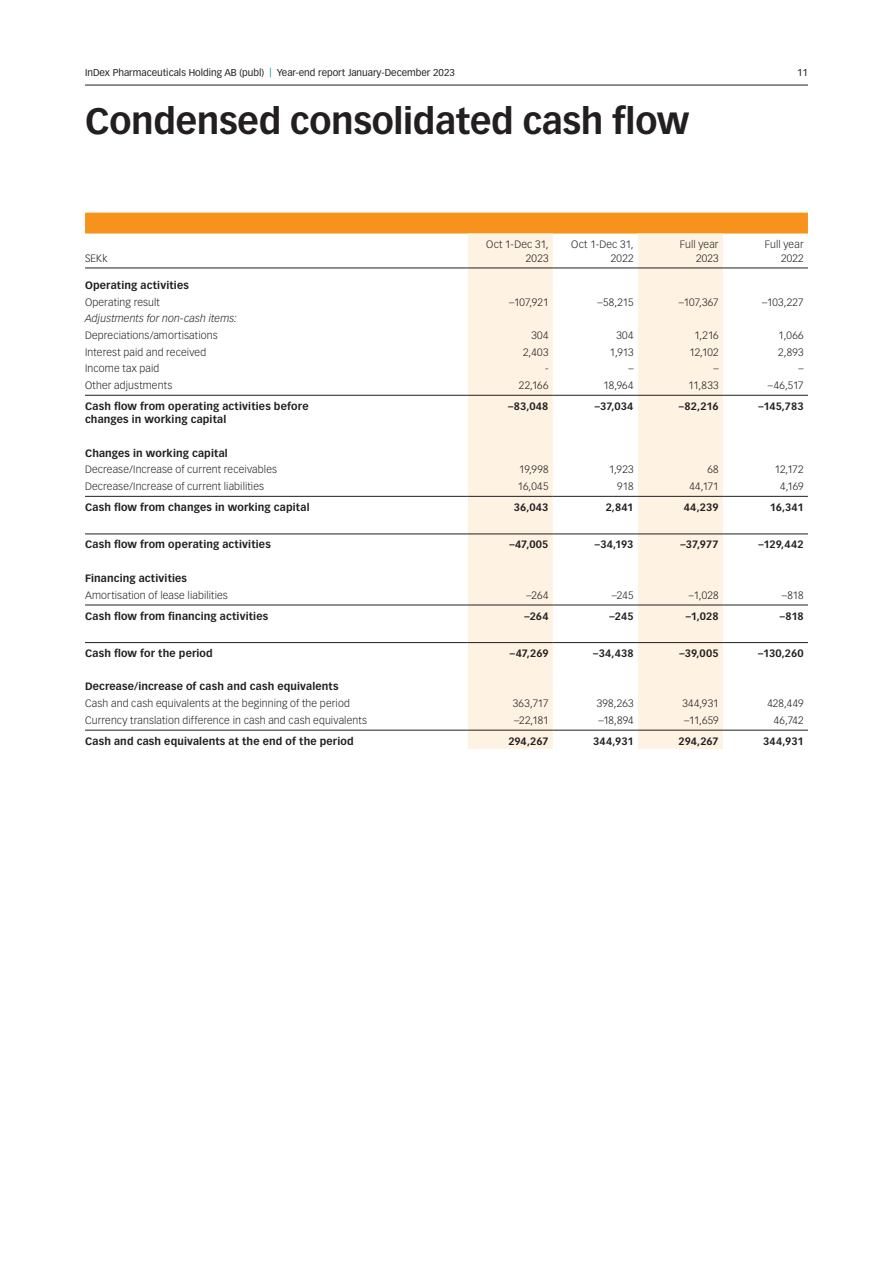
<style>
.page{position:relative;width:893px;height:1263px;background:#fff}
.page>*{position:absolute;margin:0;border:0;box-sizing:border-box;transform-origin:0 0}
.t1{font:700 36px "Vectora LT Pro";letter-spacing:-.01em;color:#231f20}
.t2{font:300 10.5px/13.5px "Vectora LT Pro";letter-spacing:.015em;color:#231f20;text-align:right}
.t3{font:700 10.5px/13.5px "Vectora LT Pro";letter-spacing:.015em;color:#231f20}
.t4{font:italic 300 10.5px "Vectora LT Pro";letter-spacing:.015em;color:#231f20}
.t5{font:9.75px "Vectora LT Pro";color:#231f20}
.s1{color:#007d8c}
</style>
<div class="page">
<hr style="left:85px;top:85px;width:723px;height:1px;background:#231f20">
<div style="left:85px;top:213px;width:723px;height:21px;background:#f7931d"></div>
<svg style="left:468px;top:234px;width:255px;height:515px;fill:#fef2e3"></svg>
<hr style="left:85px;top:268px;width:383px;height:1px;background:#231f20">
<hr style="left:468px;top:268px;width:85px;height:1px;background:#231f20">
<hr style="left:553px;top:268px;width:85px;height:1px;background:#231f20">
<hr style="left:638px;top:268px;width:85px;height:1px;background:#231f20">
<hr style="left:723px;top:268px;width:85px;height:1px;background:#231f20">
<hr style="left:85px;top:395px;width:383px;height:1px;background:#231f20">
<hr style="left:468px;top:395px;width:85px;height:1px;background:#231f20">
<hr style="left:553px;top:395px;width:85px;height:1px;background:#231f20">
<hr style="left:638px;top:395px;width:85px;height:1px;background:#231f20">
<hr style="left:723px;top:395px;width:85px;height:1px;background:#231f20">
<hr style="left:85px;top:496px;width:383px;height:1px;background:#231f20">
<hr style="left:85px;top:642px;width:383px;height:1px;background:#231f20">
<hr style="left:468px;top:496px;width:85px;height:1px;background:#231f20">
<hr style="left:553px;top:496px;width:85px;height:1px;background:#231f20">
<hr style="left:638px;top:496px;width:85px;height:1px;background:#231f20">
<hr style="left:723px;top:496px;width:85px;height:1px;background:#231f20">
<hr style="left:85px;top:533px;width:383px;height:1px;background:#231f20">
<hr style="left:468px;top:533px;width:85px;height:1px;background:#231f20">
<hr style="left:553px;top:533px;width:85px;height:1px;background:#231f20">
<hr style="left:638px;top:533px;width:85px;height:1px;background:#231f20">
<hr style="left:723px;top:533px;width:85px;height:1px;background:#231f20">
<hr style="left:723px;top:642px;width:85px;height:1px;background:#231f20">
<hr style="left:85px;top:730px;width:383px;height:1px;background:#231f20">
<hr style="left:723px;top:730px;width:85px;height:1px;background:#231f20">
<hr style="left:85px;top:605px;width:383px;height:1px;background:#231f20">
<hr style="left:723px;top:605px;width:85px;height:1px;background:#231f20">
<hr style="left:468px;top:730px;width:85px;height:1px;background:#231f20">
<hr style="left:553px;top:730px;width:85px;height:1px;background:#231f20">
<hr style="left:638px;top:730px;width:85px;height:1px;background:#231f20">
<hr style="left:468px;top:642px;width:85px;height:1px;background:#231f20">
<hr style="left:553px;top:642px;width:85px;height:1px;background:#231f20">
<hr style="left:638px;top:642px;width:85px;height:1px;background:#231f20">
<hr style="left:468px;top:605px;width:85px;height:1px;background:#231f20">
<hr style="left:553px;top:605px;width:85px;height:1px;background:#231f20">
<hr style="left:638px;top:605px;width:85px;height:1px;background:#231f20">
<p class="t5" style="left:85px;top:67px;width:371px">InDex Pharmaceuticals Holding AB (publ) <span class="s1">|</span> Year-end report January-December 2023</p>
<p class="t5" style="left:797px;top:67px;width:12px">11</p>
<h1 class="t1" style="left:85px;top:99px;width:606px">Condensed consolidated cash flow</h1>
<p class="t2" style="left:85px;top:251px;width:24px">SEKk</p>
<p class="t2" style="left:486px;top:238px;width:64px">Oct 1-Dec 31,<br>2023</p>
<p class="t2" style="left:571px;top:238px;width:64px">Oct 1-Dec 31,<br>2022</p>
<p class="t2" style="left:680px;top:238px;width:40px">Full year<br>2023</p>
<p class="t2" style="left:765px;top:238px;width:40px">Full year<br>2022</p>
<p class="t3" style="left:85px;top:278px;width:105px">Operating activities</p>
<p class="t2" style="left:85px;top:295px;width:76px">Operating result</p>
<p class="t2" style="left:509px;top:295px;width:41px">–107,921</p>
<p class="t2" style="left:598px;top:295px;width:38px">–58,215</p>
<p class="t2" style="left:679px;top:295px;width:41px">–107,367</p>
<p class="t2" style="left:762px;top:295px;width:43px">–103,227</p>
<p class="t4" style="left:85px;top:312px;width:153px">Adjustments for non-cash items:</p>
<p class="t2" style="left:85px;top:328px;width:134px">Depreciations/amortisations</p>
<p class="t2" style="left:531px;top:328px;width:19px">304</p>
<p class="t2" style="left:616px;top:328px;width:19px">304</p>
<p class="t2" style="left:694px;top:328px;width:26px">1,216</p>
<p class="t2" style="left:779px;top:328px;width:27px">1,066</p>
<p class="t2" style="left:85px;top:345px;width:123px">Interest paid and received</p>
<p class="t2" style="left:523px;top:345px;width:27px">2,403</p>
<p class="t2" style="left:610px;top:345px;width:25px">1,913</p>
<p class="t2" style="left:689px;top:345px;width:31px">12,102</p>
<p class="t2" style="left:778px;top:345px;width:27px">2,893</p>
<p class="t2" style="left:85px;top:362px;width:76px">Income tax paid</p>
<p class="t2" style="left:545px;top:362px;width:5px">-</p>
<p class="t2" style="left:628px;top:362px;width:7px">–</p>
<p class="t2" style="left:713px;top:362px;width:7px">–</p>
<p class="t2" style="left:798px;top:362px;width:7px">–</p>
<p class="t2" style="left:85px;top:378px;width:89px">Other adjustments</p>
<p class="t2" style="left:519px;top:378px;width:31px">22,166</p>
<p class="t2" style="left:604px;top:378px;width:31px">18,964</p>
<p class="t2" style="left:689px;top:378px;width:32px">11,833</p>
<p class="t2" style="left:768px;top:378px;width:37px">–46,517</p>
<p class="t3" style="left:85px;top:399px;width:225px">Cash flow from operating activities before changes in working capital</p>
<p class="t3" style="left:508px;top:399px;width:42px">–83,048</p>
<p class="t3" style="left:595px;top:399px;width:40px">–37,034</p>
<p class="t3" style="left:679px;top:399px;width:41px">–82,216</p>
<p class="t3" style="left:758px;top:399px;width:47px">–145,783</p>
<p class="t3" style="left:85px;top:446px;width:144px">Changes in working capital</p>
<p class="t2" style="left:85px;top:463px;width:193px">Decrease/Increase of current receivables</p>
<p class="t2" style="left:519px;top:463px;width:31px">19,998</p>
<p class="t2" style="left:609px;top:463px;width:26px">1,923</p>
<p class="t2" style="left:707px;top:463px;width:13px">68</p>
<p class="t2" style="left:775px;top:463px;width:30px">12,172</p>
<p class="t2" style="left:85px;top:479px;width:181px">Decrease/Increase of current liabilities</p>
<p class="t2" style="left:518px;top:479px;width:32px">16,045</p>
<p class="t2" style="left:617px;top:479px;width:18px">918</p>
<p class="t2" style="left:689px;top:479px;width:31px">44,171</p>
<p class="t2" style="left:780px;top:479px;width:25px">4,169</p>
<p class="t3" style="left:85px;top:500px;width:226px">Cash flow from changes in working capital</p>
<p class="t3" style="left:514px;top:500px;width:36px">36,043</p>
<p class="t3" style="left:606px;top:500px;width:29px">2,841</p>
<p class="t3" style="left:684px;top:500px;width:36px">44,239</p>
<p class="t3" style="left:770px;top:500px;width:35px">16,341</p>
<p class="t3" style="left:85px;top:538px;width:187px">Cash flow from operating activities</p>
<p class="t3" style="left:509px;top:538px;width:41px">–47,005</p>
<p class="t3" style="left:595px;top:538px;width:40px">–34,193</p>
<p class="t3" style="left:680px;top:538px;width:40px">–37,977</p>
<p class="t3" style="left:759px;top:538px;width:47px">–129,442</p>
<p class="t3" style="left:85px;top:571px;width:104px">Financing activities</p>
<p class="t2" style="left:85px;top:588px;width:144px">Amortisation of lease liabilities</p>
<p class="t2" style="left:526px;top:588px;width:24px">–264</p>
<p class="t2" style="left:612px;top:588px;width:23px">–245</p>
<p class="t2" style="left:689px;top:588px;width:31px">–1,028</p>
<p class="t2" style="left:782px;top:588px;width:23px">–818</p>
<p class="t3" style="left:85px;top:609px;width:185px">Cash flow from financing activities</p>
<p class="t3" style="left:525px;top:609px;width:25px">–264</p>
<p class="t3" style="left:610px;top:609px;width:26px">–245</p>
<p class="t3" style="left:686px;top:609px;width:34px">–1,028</p>
<p class="t3" style="left:780px;top:609px;width:25px">–818</p>
<p class="t3" style="left:85px;top:647px;width:129px">Cash flow for the period</p>
<p class="t3" style="left:510px;top:647px;width:40px">–47,269</p>
<p class="t3" style="left:593px;top:647px;width:42px">–34,438</p>
<p class="t3" style="left:679px;top:647px;width:41px">–39,005</p>
<p class="t3" style="left:758px;top:647px;width:47px">–130,260</p>
<p class="t3" style="left:85px;top:680px;width:255px">Decrease/increase of cash and cash equivalents</p>
<p class="t2" style="left:85px;top:697px;width:266px">Cash and cash equivalents at the beginning of the period</p>
<p class="t2" style="left:513px;top:697px;width:37px">363,717</p>
<p class="t2" style="left:597px;top:697px;width:38px">398,263</p>
<p class="t2" style="left:682px;top:697px;width:38px">344,931</p>
<p class="t2" style="left:767px;top:697px;width:38px">428,449</p>
<p class="t2" style="left:85px;top:713px;width:283px">Currency translation difference in cash and cash equivalents</p>
<p class="t2" style="left:514px;top:713px;width:36px">–22,181</p>
<p class="t2" style="left:598px;top:713px;width:37px">–18,894</p>
<p class="t2" style="left:684px;top:713px;width:36px">–11,659</p>
<p class="t2" style="left:774px;top:713px;width:31px">46,742</p>
<p class="t3" style="left:85px;top:734px;width:270px">Cash and cash equivalents at the end of the period</p>
<p class="t3" style="left:508px;top:734px;width:42px">294,267</p>
<p class="t3" style="left:593px;top:734px;width:42px">344,931</p>
<p class="t3" style="left:678px;top:734px;width:42px">294,267</p>
<p class="t3" style="left:763px;top:734px;width:42px">344,931</p>
</div>
